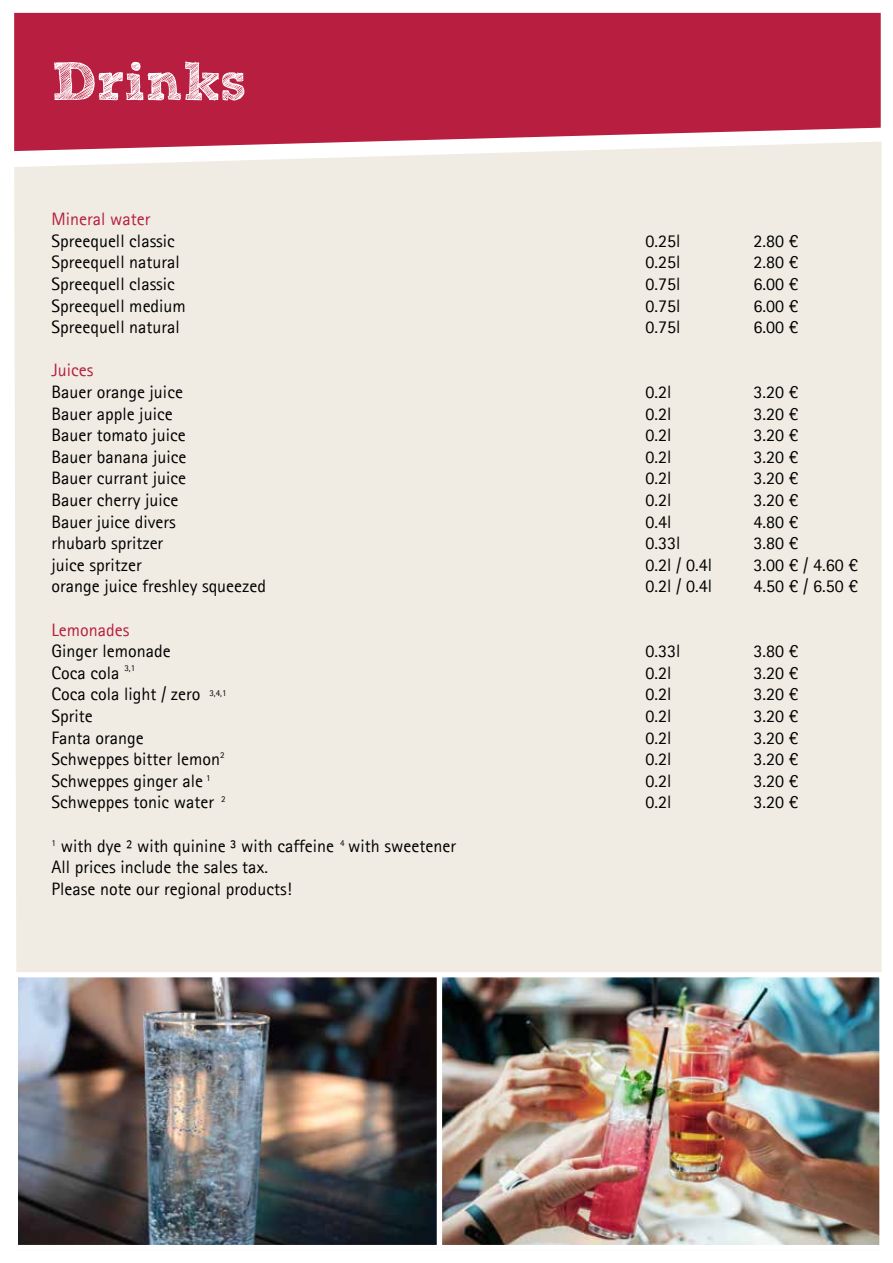
<style>
.page{position:relative;width:893px;height:1263px;background:#fff}
.page>*{position:absolute;margin:0;border:0;box-sizing:border-box;transform-origin:0 0}
.t1{font:54px "Sketch Rockwell";color:#fff}
.t2{font:18px/21.6px "Agfa Rotis Sans Serif";color:#000}
.t3{font:18px "Agfa Rotis Sans Serif";color:#b71e3f}
.t4{font:9px "Agfa Rotis Sans Serif";color:#000}
</style>
<div class="page">
<div style="left:14px;top:142px;width:868px;height:830px;background:#f0ece3"></div>
<svg style="left:14px;top:13px;width:867px;height:138px;background:#bc304e"></svg>
<img style="left:19px;top:978px;width:860px;height:266px">
<div style="left:13px;top:972px;width:429px;height:278px;border:5px solid #fff"></div>
<div style="left:437px;top:972px;width:448px;height:278px;border:5px solid #fff"></div>
<h1 class="t1" style="left:51px;top:52px;width:197px">Drinks</h1>
<p class="t3" style="left:51px;top:208px;width:100px">Mineral water</p>
<p class="t2" style="left:51px;top:230px;width:125px">Spreequell classic</p>
<p class="t2" style="left:645px;top:230px;width:37px">0.25l</p>
<p class="t2" style="left:753px;top:230px;width:46px">2.80 €</p>
<p class="t2" style="left:51px;top:251px;width:130px">Spreequell natural</p>
<p class="t2" style="left:645px;top:251px;width:37px">0.25l</p>
<p class="t2" style="left:753px;top:251px;width:46px">2.80 €</p>
<p class="t2" style="left:51px;top:273px;width:125px">Spreequell classic</p>
<p class="t2" style="left:645px;top:273px;width:37px">0.75l</p>
<p class="t2" style="left:753px;top:273px;width:46px">6.00 €</p>
<p class="t2" style="left:51px;top:294px;width:136px">Spreequell medium</p>
<p class="t2" style="left:645px;top:294px;width:37px">0.75l</p>
<p class="t2" style="left:753px;top:294px;width:46px">6.00 €</p>
<p class="t2" style="left:51px;top:316px;width:130px">Spreequell natural</p>
<p class="t2" style="left:645px;top:316px;width:37px">0.75l</p>
<p class="t2" style="left:753px;top:316px;width:46px">6.00 €</p>
<p class="t3" style="left:51px;top:360px;width:43px">Juices</p>
<p class="t2" style="left:51px;top:381px;width:133px">Bauer orange juice</p>
<p class="t2" style="left:645px;top:381px;width:28px">0.2l</p>
<p class="t2" style="left:753px;top:381px;width:46px">3.20 €</p>
<p class="t2" style="left:51px;top:402px;width:123px">Bauer apple juice</p>
<p class="t2" style="left:645px;top:402px;width:28px">0.2l</p>
<p class="t2" style="left:753px;top:402px;width:46px">3.20 €</p>
<p class="t2" style="left:51px;top:424px;width:136px">Bauer tomato juice</p>
<p class="t2" style="left:645px;top:424px;width:28px">0.2l</p>
<p class="t2" style="left:753px;top:424px;width:46px">3.20 €</p>
<p class="t2" style="left:51px;top:446px;width:136px">Bauer banana juice</p>
<p class="t2" style="left:645px;top:446px;width:28px">0.2l</p>
<p class="t2" style="left:753px;top:446px;width:46px">3.20 €</p>
<p class="t2" style="left:51px;top:467px;width:136px">Bauer currant juice</p>
<p class="t2" style="left:645px;top:467px;width:28px">0.2l</p>
<p class="t2" style="left:753px;top:467px;width:46px">3.20 €</p>
<p class="t2" style="left:51px;top:489px;width:128px">Bauer cherry juice</p>
<p class="t2" style="left:645px;top:489px;width:28px">0.2l</p>
<p class="t2" style="left:753px;top:489px;width:46px">3.20 €</p>
<p class="t2" style="left:51px;top:510px;width:126px">Bauer juice divers</p>
<p class="t2" style="left:645px;top:510px;width:28px">0.4l</p>
<p class="t2" style="left:753px;top:510px;width:46px">4.80 €</p>
<p class="t2" style="left:51px;top:532px;width:113px">rhubarb spritzer</p>
<p class="t2" style="left:645px;top:532px;width:37px">0.33l</p>
<p class="t2" style="left:753px;top:532px;width:46px">3.80 €</p>
<p class="t2" style="left:51px;top:554px;width:92px">juice spritzer</p>
<p class="t2" style="left:645px;top:554px;width:68px">0.2l / 0.4l</p>
<p class="t2" style="left:753px;top:554px;width:106px">3.00 € / 4.60 €</p>
<p class="t2" style="left:51px;top:575px;width:216px">orange juice freshley squeezed</p>
<p class="t2" style="left:645px;top:575px;width:68px">0.2l / 0.4l</p>
<p class="t2" style="left:753px;top:575px;width:106px">4.50 € / 6.50 €</p>
<p class="t3" style="left:51px;top:619px;width:79px">Lemonades</p>
<p class="t2" style="left:51px;top:640px;width:121px">Ginger lemonade</p>
<p class="t2" style="left:645px;top:640px;width:37px">0.33l</p>
<p class="t2" style="left:753px;top:640px;width:46px">3.80 €</p>
<p class="t2" style="left:51px;top:662px;width:69px">Coca cola</p>
<p class="t2" style="left:645px;top:662px;width:28px">0.2l</p>
<p class="t2" style="left:753px;top:662px;width:46px">3.20 €</p>
<p class="t2" style="left:51px;top:683px;width:151px">Coca cola light / zero</p>
<p class="t2" style="left:645px;top:683px;width:28px">0.2l</p>
<p class="t2" style="left:753px;top:683px;width:46px">3.20 €</p>
<p class="t2" style="left:51px;top:705px;width:43px">Sprite</p>
<p class="t2" style="left:645px;top:705px;width:28px">0.2l</p>
<p class="t2" style="left:753px;top:705px;width:46px">3.20 €</p>
<p class="t2" style="left:51px;top:726px;width:94px">Fanta orange</p>
<p class="t2" style="left:645px;top:726px;width:28px">0.2l</p>
<p class="t2" style="left:753px;top:726px;width:46px">3.20 €</p>
<p class="t2" style="left:51px;top:748px;width:175px">Schweppes bitter lemon<sup>2</sup></p>
<p class="t2" style="left:645px;top:748px;width:28px">0.2l</p>
<p class="t2" style="left:753px;top:748px;width:46px">3.20 €</p>
<p class="t2" style="left:51px;top:770px;width:153px">Schweppes ginger ale</p>
<p class="t2" style="left:645px;top:770px;width:28px">0.2l</p>
<p class="t2" style="left:753px;top:770px;width:46px">3.20 €</p>
<p class="t2" style="left:51px;top:791px;width:164px">Schweppes tonic water</p>
<p class="t2" style="left:645px;top:791px;width:28px">0.2l</p>
<p class="t2" style="left:753px;top:791px;width:46px">3.20 €</p>
<p class="t2" style="left:51px;top:834px;width:406px;text-indent:9px">with dye ² with quinine ³ with caffeine with sweetener<br>All prices include the sales tax.<br>Please note our regional products!</p>
<p class="t4" style="left:124px;top:663px;width:12px">3,1</p>
<p class="t4" style="left:209px;top:687px;width:19px">3,4,1</p>
<p class="t4" style="left:206px;top:773px;width:6px">1</p>
<p class="t4" style="left:221px;top:794px;width:6px">2</p>
<p class="t4" style="left:51px;top:837px;width:6px">1</p>
<p class="t4" style="left:340px;top:837px;width:6px">4</p>
</div>
